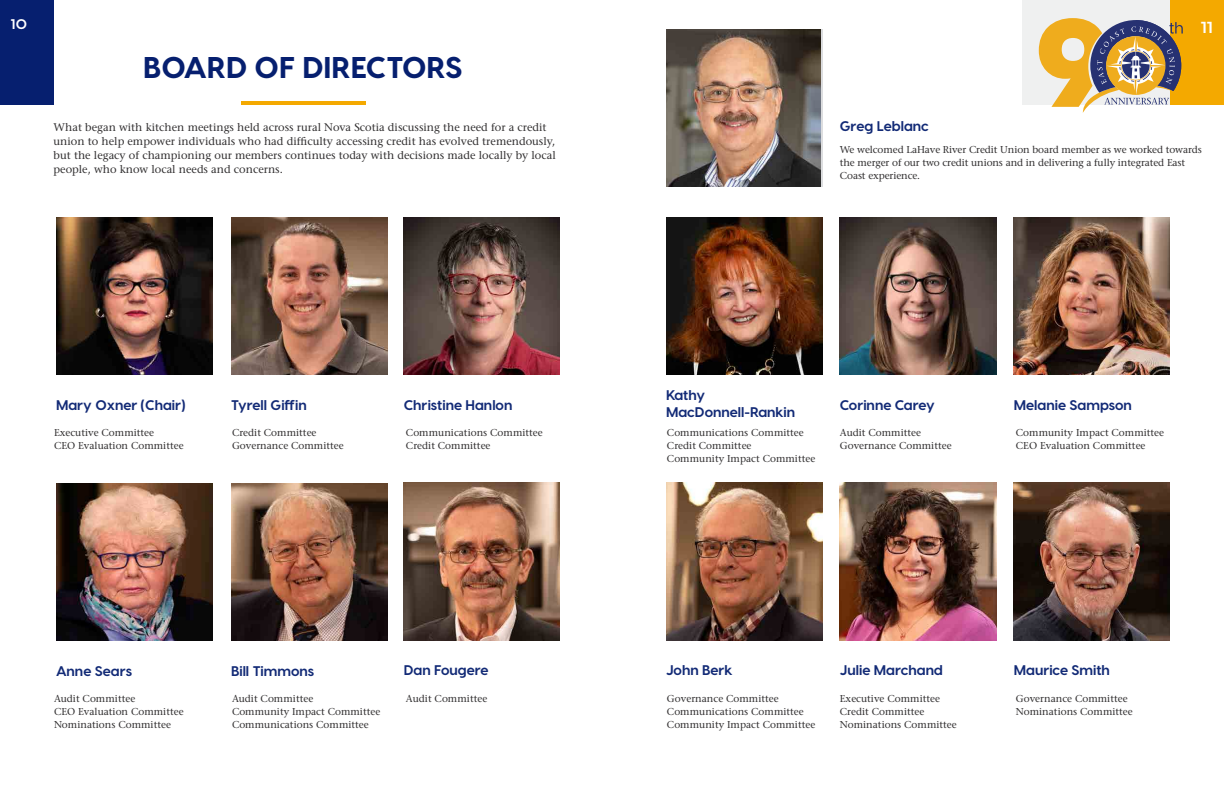
<style>
.page{position:relative;width:1224px;height:792px;background:#fff}
.page>*{position:absolute;margin:0;border:0;box-sizing:border-box;transform-origin:0 0}
._30pt_Size_Align_Center{font:800 30px "Visby CF";color:#061f6f}
.t1{font:600 16px "Montserrat";color:#fff}
._16pt_Size_Align_Left{font:700 14px "Visby CF";color:#122a76}
.t2{font:700 14px "Visby CF";color:#fff}
._12pt_Size_Align_Left_Italic{font:500 11px/14px "Stone Serif Std";color:#312f30}
._12pt_Size_Align_Left{font:500 10px/13px "Stone Serif Std";color:#312f30}
</style>
<div class="page">
<img style="left:666px;top:217px;width:156px;height:158px">
<img style="left:666px;top:482px;width:156px;height:158px">
<img style="left:840px;top:217px;width:156px;height:158px">
<img style="left:840px;top:482px;width:156px;height:158px">
<img style="left:1014px;top:217px;width:156px;height:158px">
<img style="left:1014px;top:482px;width:156px;height:158px">
<img style="left:666px;top:29px;width:155px;height:158px">
<div style="left:1022px;top:0;width:202px;height:104px;background:#eff0f0"></div>
<div style="left:0;top:0;width:54px;height:104px;background:#061f6f"></div>
<div style="left:1170px;top:0;width:54px;height:104px;background:#f4a900"></div>
<svg style="left:1039px;top:18px;width:144px;height:95px"></svg>
<hr style="left:241px;top:101px;width:124px;height:4px;background:#f4a900">
<img style="left:56px;top:217px;width:156px;height:158px">
<img style="left:404px;top:217px;width:156px;height:158px">
<img style="left:404px;top:482px;width:156px;height:158px">
<img style="left:231px;top:217px;width:156px;height:158px">
<img style="left:56px;top:483px;width:156px;height:158px">
<img style="left:231px;top:483px;width:156px;height:158px">
<h3 class="t2" style="left:11px;top:15px;width:18px">10</h3>
<h2 class="t1" style="left:1201px;top:16px;width:14px">11</h2>
<p class="_30pt_Size_Align_Center" style="left:143px;top:48px;width:321px">BOARD OF DIRECTORS</p>
<p class="_12pt_Size_Align_Left_Italic" style="left:54px;top:121px;width:504px">What began with kitchen meetings held across rural Nova Scotia discussing the need for a credit union to help empower individuals who had difficulty accessing credit has evolved tremendously, but the legacy of championing our members continues today with decisions made locally by local people, who know local needs and concerns.</p>
<p class="_16pt_Size_Align_Left" style="left:840px;top:117px;width:91px">Greg Leblanc</p>
<p class="_12pt_Size_Align_Left" style="left:840px;top:143px;width:363px">We welcomed LaHave River Credit Union board member as we worked towards the merger of our two credit unions and in delivering a fully integrated East<br>Coast experience.</p>
<p class="_16pt_Size_Align_Left" style="left:56px;top:396px;width:131px">Mary Oxner (Chair)</p>
<p class="_16pt_Size_Align_Left" style="left:404px;top:396px;width:110px">Christine Hanlon</p>
<p class="_16pt_Size_Align_Left" style="left:231px;top:396px;width:77px">Tyrell Giffin</p>
<p class="_16pt_Size_Align_Left" style="left:666px;top:386px;width:41px">Kathy</p>
<p class="_16pt_Size_Align_Left" style="left:666px;top:403px;width:131px">MacDonnell-Rankin</p>
<p class="_16pt_Size_Align_Left" style="left:840px;top:396px;width:96px">Corinne Carey</p>
<p class="_16pt_Size_Align_Left" style="left:1014px;top:396px;width:120px">Melanie Sampson</p>
<p class="_12pt_Size_Align_Left" style="left:54px;top:426px;width:102px">Executive Committee</p>
<p class="_12pt_Size_Align_Left" style="left:54px;top:439px;width:131px">CEO Evaluation Committee</p>
<p class="_12pt_Size_Align_Left" style="left:232px;top:426px;width:86px">Credit Committee</p>
<p class="_12pt_Size_Align_Left" style="left:232px;top:439px;width:113px">Governance Committee</p>
<p class="_12pt_Size_Align_Left" style="left:406px;top:426px;width:138px">Communications Committee</p>
<p class="_12pt_Size_Align_Left" style="left:406px;top:439px;width:86px">Credit Committee</p>
<p class="_12pt_Size_Align_Left" style="left:667px;top:426px;width:138px">Communications Committee</p>
<p class="_12pt_Size_Align_Left" style="left:667px;top:439px;width:86px">Credit Committee</p>
<p class="_12pt_Size_Align_Left" style="left:667px;top:452px;width:150px">Community Impact Committee</p>
<p class="_12pt_Size_Align_Left" style="left:840px;top:426px;width:113px">Audit Committee<br>Governance Committee</p>
<p class="_12pt_Size_Align_Left" style="left:1016px;top:426px;width:150px">Community Impact Committee<br>CEO Evaluation Committee</p>
<p class="_16pt_Size_Align_Left" style="left:56px;top:662px;width:78px">Anne Sears</p>
<p class="_16pt_Size_Align_Left" style="left:231px;top:662px;width:85px">Bill Timmons</p>
<p class="_16pt_Size_Align_Left" style="left:404px;top:662px;width:86px">Dan Fougere</p>
<p class="_16pt_Size_Align_Left" style="left:666px;top:662px;width:68px">John Berk</p>
<p class="_16pt_Size_Align_Left" style="left:840px;top:662px;width:105px">Julie Marchand</p>
<p class="_16pt_Size_Align_Left" style="left:1014px;top:662px;width:98px">Maurice Smith</p>
<p class="_12pt_Size_Align_Left" style="left:54px;top:692px;width:83px">Audit Committee</p>
<p class="_12pt_Size_Align_Left" style="left:54px;top:705px;width:131px">CEO Evaluation Committee</p>
<p class="_12pt_Size_Align_Left" style="left:54px;top:718px;width:119px">Nominations Committee</p>
<p class="_12pt_Size_Align_Left" style="left:232px;top:692px;width:83px">Audit Committee</p>
<p class="_12pt_Size_Align_Left" style="left:232px;top:705px;width:150px">Community Impact Committee</p>
<p class="_12pt_Size_Align_Left" style="left:232px;top:718px;width:138px">Communications Committee</p>
<p class="_12pt_Size_Align_Left" style="left:406px;top:692px;width:83px">Audit Committee</p>
<p class="_12pt_Size_Align_Left" style="left:667px;top:692px;width:113px">Governance Committee</p>
<p class="_12pt_Size_Align_Left" style="left:667px;top:705px;width:138px">Communications Committee</p>
<p class="_12pt_Size_Align_Left" style="left:667px;top:718px;width:150px">Community Impact Committee</p>
<p class="_12pt_Size_Align_Left" style="left:840px;top:692px;width:102px">Executive Committee<br>Credit Committee</p>
<p class="_12pt_Size_Align_Left" style="left:840px;top:718px;width:118px">Nominations Committee</p>
<p class="_12pt_Size_Align_Left" style="left:1016px;top:692px;width:118px">Governance Committee<br>Nominations Committee</p>
</div>
